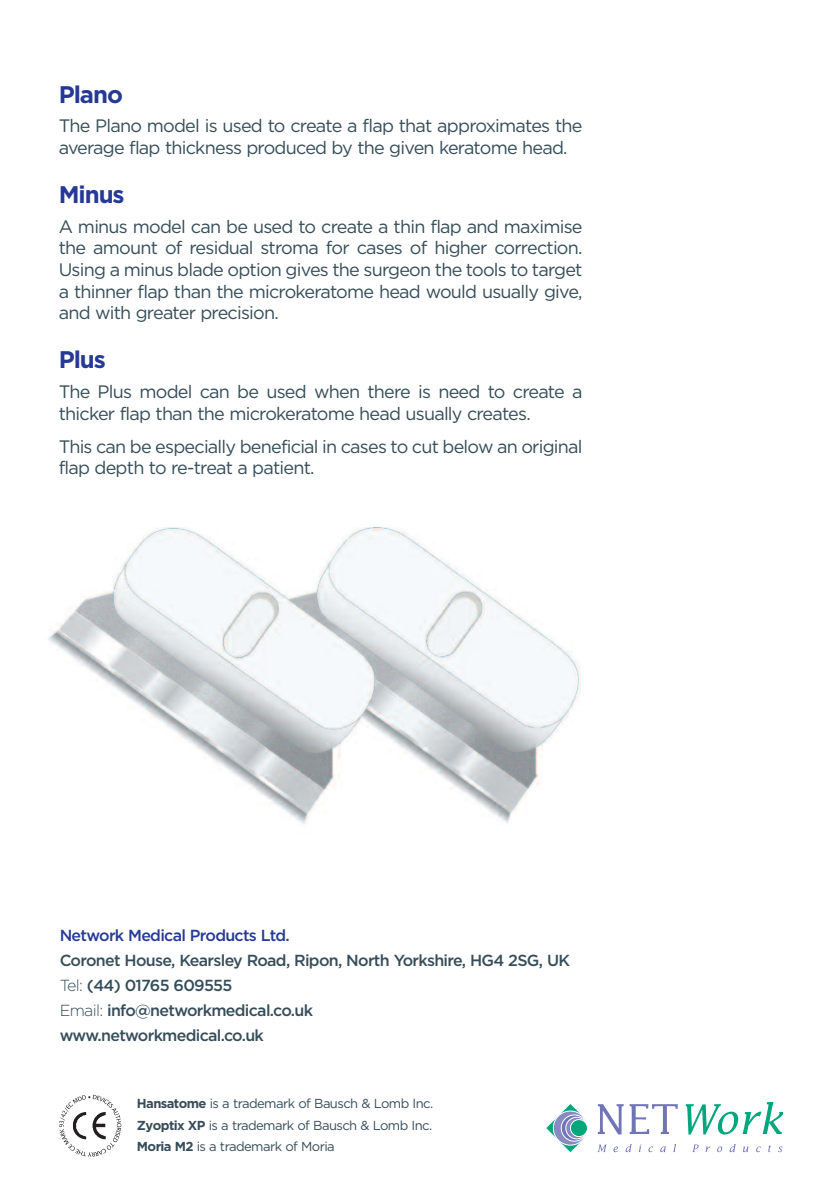
<style>
.page{position:relative;width:840px;height:1191px;background:#fff}
.page>*{position:absolute;margin:0;border:0;box-sizing:border-box;transform-origin:0 0}
.t1{font:700 24px "Gotham";letter-spacing:-.045em;color:#263996}
.t2{font:18px/21.6px "Gotham";letter-spacing:-.045em;color:#364d59}
.t3{font:500 16px/24.8px "Gotham";letter-spacing:-.045em;color:#364d59}
.t4{font:500 16px "Gotham";letter-spacing:-.045em;color:#263996}
.t5{font:13px/21.2px "Gotham";letter-spacing:-.045em;color:#364d59;text-align:justify}
.s1{font-weight:300}
.s2{font-weight:700}
</style>
<div class="page">
<svg style="left:546px;top:1104px;width:41px;height:48px"></svg>
<svg style="left:553px;top:1111px;width:34px;height:34px"></svg>
<div style="left:553px;top:1111px;width:34px;height:34px;border:1px solid #fff;border-radius:50%"></div>
<svg style="left:561px;top:1115px;width:26px;height:26px"></svg>
<div style="left:560px;top:1114px;width:27px;height:27px;border:1px solid #fff;border-radius:50%"></div>
<svg style="left:565px;top:1117px;width:22px;height:21px"></svg>
<div style="left:565px;top:1117px;width:22px;height:22px;border:1px solid #fff;border-radius:50%"></div>
<div style="left:570px;top:1119px;width:17px;height:17px;background:#00a77d;border-radius:50%"></div>
<div style="left:570px;top:1119px;width:17px;height:17px;border:1px solid #fff;border-radius:50%"></div>
<svg style="left:597px;top:1104px;width:26px;height:30px"></svg>
<svg style="left:629px;top:1104px;width:48px;height:30px"></svg>
<svg style="left:685px;top:1102px;width:97px;height:32px"></svg>
<svg style="left:597px;top:1144px;width:9px;height:8px"></svg>
<svg style="left:613px;top:1146px;width:4px;height:6px"></svg>
<svg style="left:625px;top:1144px;width:6px;height:8px"></svg>
<svg style="left:639px;top:1144px;width:2px;height:8px"></svg>
<svg style="left:648px;top:1146px;width:4px;height:6px"></svg>
<svg style="left:660px;top:1146px;width:5px;height:6px"></svg>
<svg style="left:692px;top:1144px;width:6px;height:8px"></svg>
<svg style="left:705px;top:1146px;width:5px;height:6px"></svg>
<svg style="left:717px;top:1146px;width:4px;height:6px"></svg>
<svg style="left:729px;top:1144px;width:6px;height:8px"></svg>
<svg style="left:743px;top:1146px;width:5px;height:6px"></svg>
<svg style="left:756px;top:1146px;width:4px;height:6px"></svg>
<svg style="left:768px;top:1145px;width:3px;height:7px"></svg>
<svg style="left:778px;top:1146px;width:4px;height:6px"></svg>
<svg style="left:59px;top:1094px;width:62px;height:62px"></svg>
<img style="left:96px;top:1123px;width:10px;height:16px">
<img style="left:48px;top:527px;width:531px;height:297px">
<h1 class="t1" style="left:59px;top:86px;width:66px">Plano</h1>
<p class="t2" style="left:59px;top:117px;width:525px">The Plano model is used to create a flap that approximates the average flap thickness produced by the given keratome head.</p>
<h1 class="t1" style="left:59px;top:186px;width:67px">Minus</h1>
<p class="t2" style="left:59px;top:217px;width:525px;text-align:justify">A minus model can be used to create a thin flap and maximise the amount of residual stroma for cases of higher correction.<br>Using a minus blade option gives the surgeon the tools to target a thinner flap than the microkeratome head would usually give, and with greater precision.</p>
<h1 class="t1" style="left:59px;top:351px;width:49px">Plus</h1>
<p class="t2" style="left:59px;top:382px;width:525px">The Plus model can be used when there is need to create a thicker flap than the microkeratome head usually creates.</p>
<p class="t2" style="left:59px;top:437px;width:525px">This can be especially beneficial in cases to cut below an original flap depth to re-treat a patient.</p>
<p class="t4" style="left:60px;top:930px;width:231px">Network Medical Products Ltd.</p>
<p class="t3" style="left:60px;top:949px;width:511px">Coronet House, Kearsley Road, Ripon, North Yorkshire, HG4 2SG, UK <span class="s1">Tel:</span> (44) 01765 609555<br><span class="s1">Email:</span> info@networkmedical.co.uk<br>www.networkmedical.co.uk</p>
<p class="t5" style="left:137px;top:1094px;width:298px"><span class="s2">Hansatome</span> is a trademark of Bausch &amp; Lomb Inc.<br><span class="s2">Zyoptix XP</span> is a trademark of Bausch &amp; Lomb Inc.<br><span class="s2">Moria M2</span> is a trademark of Moria</p>
</div>
